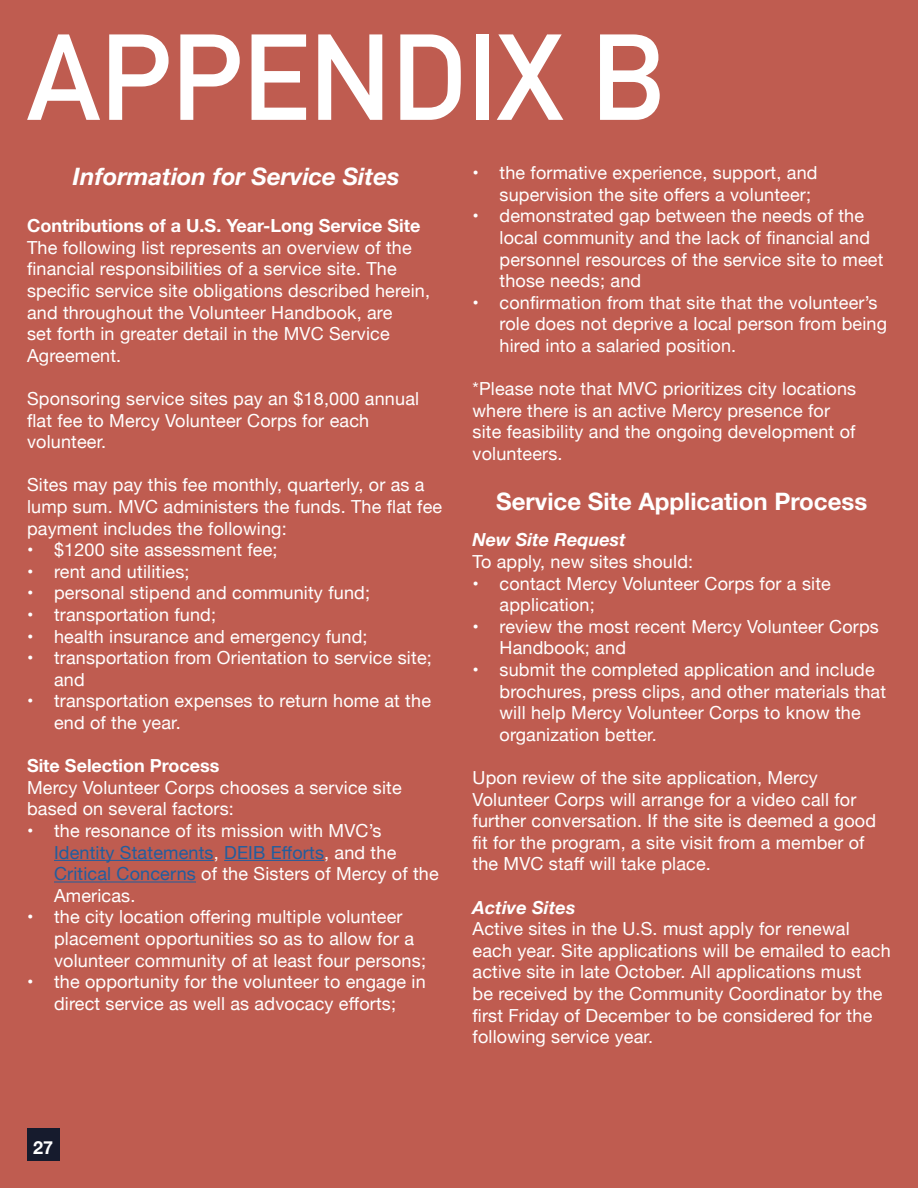
<style>
.page{position:relative;width:918px;height:1188px;background:#bf5c50}
.page>*{position:absolute;margin:0;border:0;box-sizing:border-box;transform-origin:0 0}
.t1{font:700 120px "DIN Alternate";color:#fff}
.t2{font:700 24px "Helvetica Neue";color:#fff}
.t3{font:italic 700 24px "Helvetica Neue";color:#fff}
.t4{font:18px/21.6px "Helvetica Neue";letter-spacing:.01em;color:#fff}
.t5{font:700 18px "Helvetica Neue";color:#fff}
.t6{font:italic 700 18px "Helvetica Neue";color:#fff}
.s1{color:#215e9e}
</style>
<div class="page">
<hr style="left:54px;top:860px;width:160px;height:1px;background:#215e9e">
<hr style="left:224px;top:860px;width:100px;height:1px;background:#215e9e">
<hr style="left:54px;top:882px;width:142px;height:1px;background:#215e9e">
<div style="left:27px;top:1129px;width:32px;height:32px;background:#161b2d"></div>
<h1 class="t1" style="left:27px;top:-14px;width:639px">APPENDIX B</h1>
<h2 class="t3" style="left:73px;top:158px;width:328px">Information for Service Sites</h2>
<p class="t5" style="left:27px;top:212px;width:395px">Contributions of a U.S. Year-Long Service Site</p>
<p class="t4" style="left:27px;top:238px;width:405px">The following list represents an overview of the financial responsibilities of a service site. The specific service site obligations described herein, and throughout the Volunteer Handbook, are<br>set forth in greater detail in the MVC Service Agreement.</p>
<p class="t4" style="left:27px;top:389px;width:394px">Sponsoring service sites pay an $18,000 annual flat fee to Mercy Volunteer Corps for each volunteer.</p>
<p class="t4" style="left:27px;top:475px;width:417px">Sites may pay this fee monthly, quarterly, or as a lump sum. MVC administers the funds. The flat fee payment includes the following:</p>
<p class="t4" style="left:27px;top:540px;width:252px">• $1200 site assessment fee;</p>
<p class="t4" style="left:27px;top:562px;width:164px">• rent and utilities;</p>
<p class="t4" style="left:27px;top:583px;width:345px">• personal stipend and community fund;</p>
<p class="t4" style="left:27px;top:605px;width:191px">• transportation fund;</p>
<p class="t4" style="left:27px;top:626px;width:342px">• health insurance and emergency fund;</p>
<p class="t4" style="left:54px;top:648px;width:379px;text-indent:-27px">• transportation from Orientation to service site; and</p>
<p class="t4" style="left:54px;top:691px;width:379px;text-indent:-27px">• transportation expenses to return home at the end of the year.</p>
<p class="t5" style="left:27px;top:752px;width:194px">Site Selection Process</p>
<p class="t4" style="left:27px;top:778px;width:376px">Mercy Volunteer Corps chooses a service site based on several factors:</p>
<p class="t4" style="left:54px;top:821px;width:386px;text-indent:-27px">• the resonance of its mission with MVC’s <span class="s1">Identity Statements</span>, <span class="s1">DEIB Efforts</span>, and the <span class="s1">Critical Concerns</span> of the Sisters of Mercy of the Americas.</p>
<p class="t4" style="left:54px;top:907px;width:374px;text-indent:-27px">• the city location offering multiple volunteer placement opportunities so as to allow for a volunteer community of at least four persons;</p>
<p class="t4" style="left:27px;top:972px;width:400px;text-align:center">• the opportunity for the volunteer to engage in direct service as well as advocacy efforts;</p>
<p class="t4" style="left:500px;top:163px;width:320px;text-indent:-27px">• the formative experience, support, and supervision the site offers a volunteer;</p>
<p class="t4" style="left:500px;top:206px;width:386px;text-indent:-27px">• demonstrated gap between the needs of the local community and the lack of financial and personnel resources of the service site to meet those needs; and</p>
<p class="t4" style="left:500px;top:293px;width:389px;text-indent:-27px">• confirmation from that site that the volunteer’s role does not deprive a local person from being hired into a salaried position.</p>
<p class="t4" style="left:472px;top:379px;width:385px">*Please note that MVC prioritizes city locations where there is an active Mercy presence for site feasibility and the ongoing development of volunteers.</p>
<h2 class="t2" style="left:496px;top:483px;width:373px">Service Site Application Process</h2>
<p class="t6" style="left:472px;top:526px;width:155px">New Site Request</p>
<p class="t4" style="left:472px;top:552px;width:222px">To apply, new sites should:</p>
<p class="t4" style="left:500px;top:573px;width:333px;text-indent:-27px">• contact Mercy Volunteer Corps for a site application;</p>
<p class="t4" style="left:500px;top:617px;width:381px;text-indent:-27px">• review the most recent Mercy Volunteer Corps<br>Handbook; and</p>
<p class="t4" style="left:500px;top:660px;width:388px;text-indent:-27px">• submit the completed application and include brochures, press clips, and other materials that will help Mercy Volunteer Corps to know the organization better.</p>
<p class="t4" style="left:472px;top:768px;width:405px">Upon review of the site application, Mercy Volunteer Corps will arrange for a video call for further conversation. If the site is deemed a good fit for the program, a site visit from a member of the MVC staff will take place.</p>
<p class="t6" style="left:472px;top:893px;width:104px">Active Sites</p>
<p class="t4" style="left:472px;top:919px;width:420px">Active sites in the U.S. must apply for renewal each year. Site applications will be emailed to each active site in late October. All applications must<br>be received by the Community Coordinator by the first Friday of December to be considered for the following service year.</p>
<p class="t5" style="left:33px;top:1133px;width:22px">27</p>
</div>
